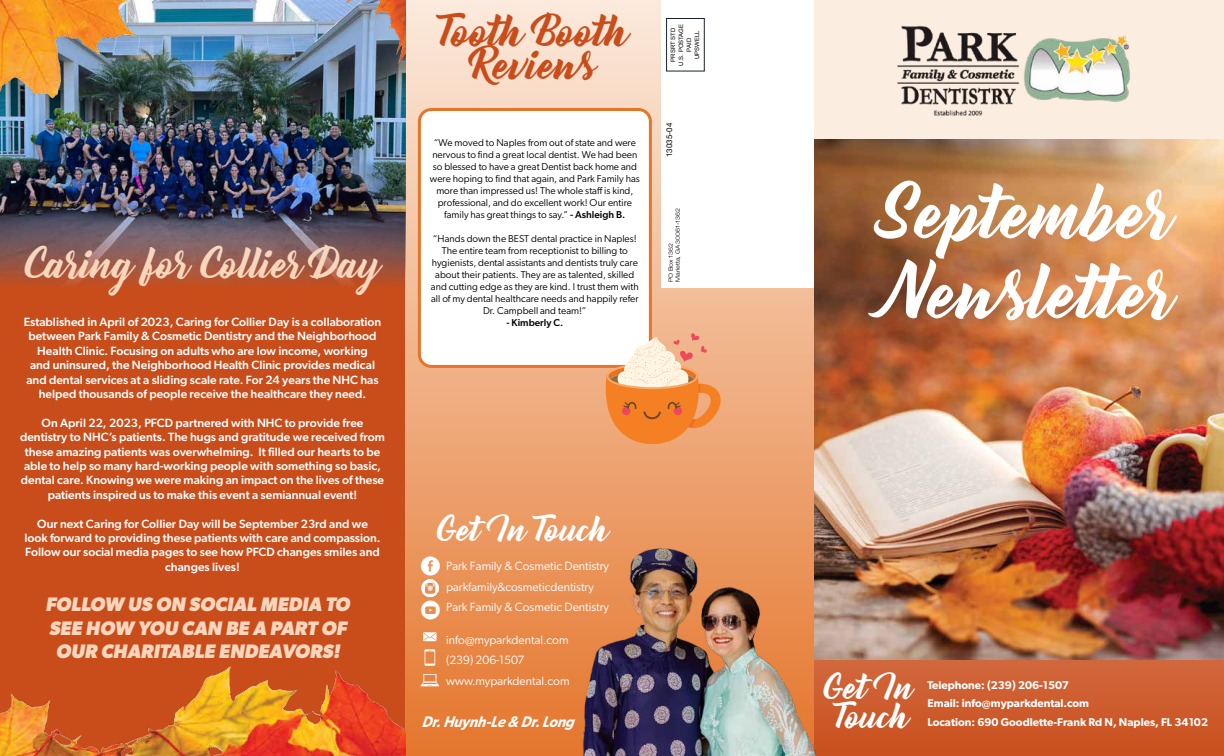
<style>
.page{position:relative;width:1224px;height:756px;background:#fff}
.page>*{position:absolute;margin:0;border:0;box-sizing:border-box;transform-origin:0 0}
.t1{font:67.3px/80px "Bernadette";color:#fff}
.t2{font:38.6px/33.4px "Bernadette";color:#c94d1b;text-align:center}
.t3{font:37.7px "Bernadette";color:#f7d6bd}
.t4{font:31.1px/29.4px "Bernadette";color:#fff;text-align:center}
.t5{font:italic 700 19.6px/23.5px "Gibson";color:#f7d6bd;text-align:center}
.t6{font:18.7px "Social Media Circled";color:#fff}
.t7{font:18.6px "Social Media Circled";color:#fff}
.t8{font:italic 600 15.4px "Gibson";color:#fff;scale:.95 1}
.t9{font:500 12px/14.4px "Gibson";color:#fff;text-align:center}
.t10{font:12px/20.4px "Gibson";color:#fff}
.t11{font:600 11.3px/18.6px "Gibson";color:#fff}
.t12{font:10px/12px "Gibson";color:#000;text-align:center}
.t13{font:500 10px "Gibson";color:#000}
.t14{font:8px "Helvetica Neue LT Std";color:#000}
.t15{font:6px/8px "Arial";color:#000;text-align:center}
.t16{font:300 expanded 5.9px/7px "Helvetica Neue LT Std";color:#000}
.s1{font-weight:500}
</style>
<div class="page">
<div style="left:405px;top:0;width:819px;height:756px;background:#fcede1"></div>
<div style="left:405px;top:0;width:409px;height:756px;background:linear-gradient(to bottom,#fbe9dc,#e5762d)"></div>
<div style="left:419px;top:110px;width:231px;height:256px;background:#fff;border-radius:12px"></div>
<div style="left:418px;top:108px;width:234px;height:260px;border:3px solid #e5752b;border-radius:12px"></div>
<svg style="left:831px;top:659px;width:393px;height:97px;background:#cc5b2d"></svg>
<img style="left:814px;top:140px;width:410px;height:519px">
<div style="left:661px;top:0;width:153px;height:288px;background:#fff"></div>
<div style="left:666px;top:18px;width:39px;height:54px;border:1px solid #18232c"></div>
<img style="left:897px;top:25px;width:233px;height:90px">
<img style="left:574px;top:523px;width:257px;height:233px">
<svg style="left:423px;top:632px;width:14px;height:9px"></svg>
<svg style="left:421px;top:674px;width:18px;height:12px"></svg>
<svg style="left:425px;top:649px;width:10px;height:17px"></svg>
<img style="left:421px;top:579px;width:20px;height:19px">
<img style="left:0;top:0;width:405px;height:756px">
<svg style="left:605px;top:333px;width:116px;height:111px"></svg>
<h3 class="t3" style="left:25px;top:234px;width:358px">Caring for Collier Day</h3>
<p class="t9" style="left:24px;top:314px;width:359px">Established in April of 2023, Caring for Collier Day is a collaboration between Park Family &amp; Cosmetic Dentistry and the Neighborhood Health Clinic. Focusing on adults who are low income, working<br>and uninsured, the Neighborhood Health Clinic provides medical and dental services at a sliding scale rate. For 24 years the NHC has helped thousands of people receive the healthcare they need.</p>
<p class="t9" style="left:20px;top:415px;width:366px">On April 22, 2023, PFCD partnered with NHC to provide free dentistry to NHC’s patients. The hugs and gratitude we received from these amazing patients was overwhelming. It filled our hearts to be able to help so many hard-working people with something so basic, dental care. Knowing we were making an impact on the lives of these patients inspired us to make this event a semiannual event!</p>
<p class="t9" style="left:24px;top:516px;width:358px">Our next Caring for Collier Day will be September 23rd and we look forward to providing these patients with care and compassion.<br>Follow our social media pages to see how PFCD changes smiles and changes lives!</p>
<h3 class="t5" style="left:46px;top:592px;width:306px">FOLLOW US ON SOCIAL MEDIA TO<br>SEE HOW YOU CAN BE A PART OF<br>OUR CHARITABLE ENDEAVORS!</h3>
<h2 class="t2" style="left:440px;top:16px;width:192px">Tooth Booth<br>Reviews</h2>
<p class="t12" style="left:430px;top:137px;width:211px">“We moved to Naples from out of state and were nervous to find a great local dentist. We had been so blessed to have a great Dentist back home and were hoping to find that again, and Park Family has more than impressed us! The whole staff is kind, professional, and do excellent work! Our entire family has great things to say.” <span class="s1">- Ashleigh B.</span></p>
<p class="t12" style="left:431px;top:233px;width:209px">“Hands down the BEST dental practice in Naples!<br>The entire team from receptionist to billing to hygienists, dental assistants and dentists truly care about their patients. They are as talented, skilled and cutting edge as they are kind. I trust them with all of my dental healthcare needs and happily refer Dr. Campbell and team!”</p>
<p class="t13" style="left:506px;top:317px;width:58px">- Kimberly C.</p>
<p class="t15" style="left:669px;top:66px;width:43px;rotate:-90deg">PRSRT STD<br>U.S. POSTAGE<br>PAID<br>UPSWELL</p>
<p class="t14" style="left:665px;top:157px;width:36px;rotate:-90deg">13035-04</p>
<p class="t16" style="left:667px;top:282px;width:75px;rotate:-90deg">PO Box 1362<br>Marietta, GA 30061-1362</p>
<h3 class="t4" style="left:437px;top:515px;width:174px">Get In Touch</h3>
<h3 class="t6" style="left:421px;top:556px;width:21px">E</h3>
<h3 class="t7" style="left:421px;top:601px;width:21px">M</h3>
<p class="t10" style="left:446px;top:556px;width:164px">Park Family &amp; Cosmetic Dentistry parkfamily&amp;cosmeticdentistry<br>Park Family &amp; Cosmetic Dentistry</p>
<p class="t10" style="left:446px;top:629px;width:125px">info@myparkdental.com (239) 206-1507 www.myparkdental.com</p>
<p class="t8" style="left:422px;top:713px;width:162px">Dr.Huynh-Le &amp; Dr.Long</p>
<h1 class="t1" style="left:883px;top:175px;width:295px">September<br>Newsletter</h1>
<h3 class="t4" style="left:824px;top:673px;width:92px">Get In<br>Touch</h3>
<p class="t11" style="left:928px;top:675px;width:282px">Telephone: (239) 206-1507<br>Email: info@myparkdental.com<br>Location: 690 Goodlette-Frank Rd N, Naples, FL 34102</p>
</div>
